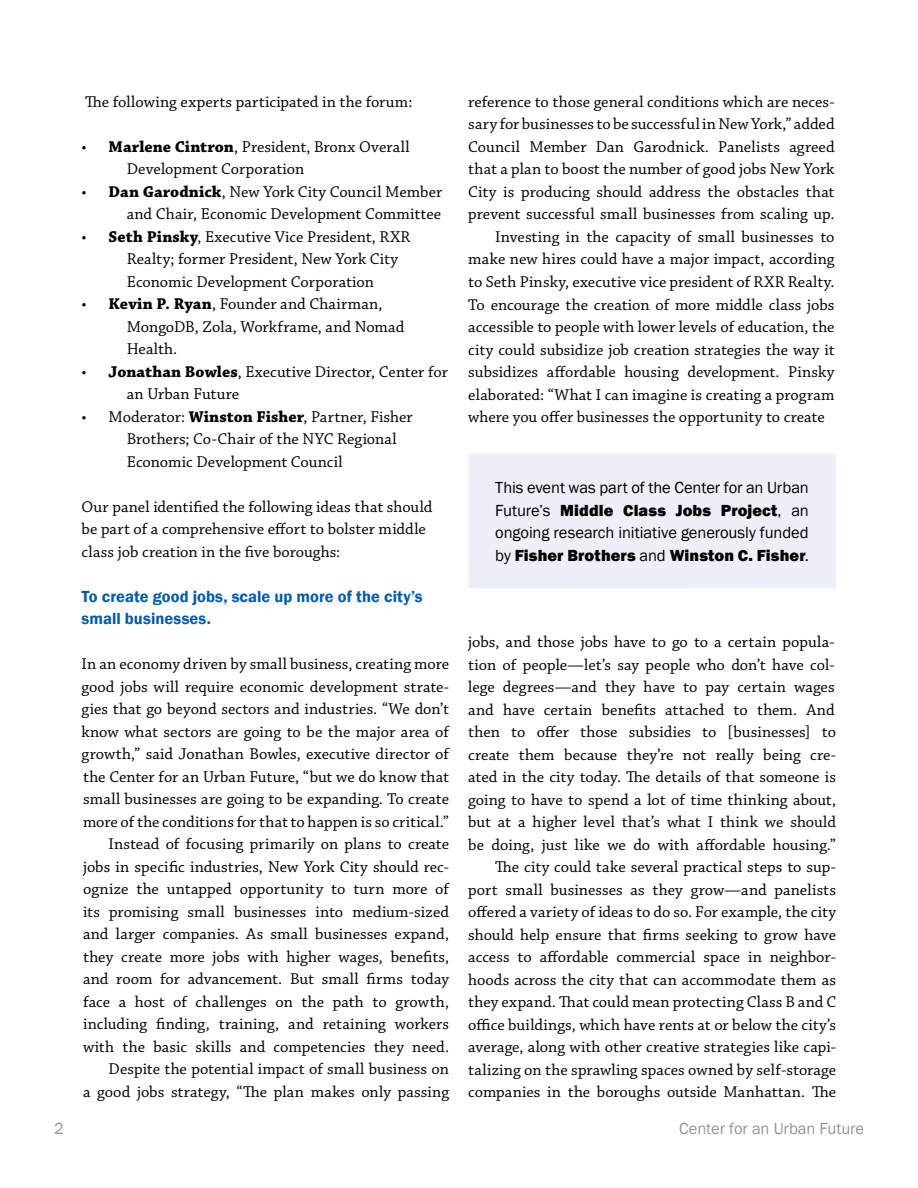
<style>
.page{position:relative;width:918px;height:1188px;background:#fff}
.page>*{position:absolute;margin:0;border:0;box-sizing:border-box;transform-origin:0 0}
.t1{font:16.5px/22.5px "Chaparral Pro";color:#000}
.t2{font:16.5px/22.5px "Franklin Gothic";letter-spacing:-.005em;color:#000;text-align:justify}
.t3{font:600 16.5px/22.5px "Franklin Gothic";letter-spacing:.005em;color:#005baa}
.t4{font:16.5px "Franklin Gothic";letter-spacing:-.005em;color:#939598}
.s1{font-weight:700}
.s2{font-weight:800}
</style>
<div class="page">
<div style="left:468px;top:454px;width:368px;height:135px;background:#eef0f9"></div>
<p class="t1" style="left:85px;top:91px;width:329px">The following experts participated in the forum:</p>
<p class="t1" style="left:127px;top:136px;width:284px;text-indent:-45px">• <span class="s1">Marlene Cintron</span>, President, Bronx Overall<br>Development Corporation</p>
<p class="t1" style="left:82px;top:181px;width:362px;text-align:right">• <span class="s1">Dan Garodnick</span>, New York City Council Member and Chair, Economic Development Committee</p>
<p class="t1" style="left:127px;top:226px;width:285px;text-indent:-45px">• <span class="s1">Seth Pinsky</span>, Executive Vice President, RXR<br>Realty; former President, New York City<br>Economic Development Corporation</p>
<p class="t1" style="left:127px;top:293px;width:279px;text-indent:-45px">• <span class="s1">Kevin P. Ryan</span>, Founder and Chairman,<br>MongoDB, Zola, Workframe, and Nomad<br>Health.</p>
<p class="t1" style="left:127px;top:361px;width:323px;text-indent:-45px">• <span class="s1">Jonathan Bowles</span>, Executive Director, Center for an Urban Future</p>
<p class="t1" style="left:127px;top:406px;width:287px;text-indent:-45px">• Moderator: <span class="s1">Winston Fisher</span>, Partner, Fisher<br>Brothers; Co-Chair of the NYC Regional<br>Economic Development Council</p>
<p class="t1" style="left:82px;top:496px;width:352px">Our panel identified the following ideas that should be part of a comprehensive effort to bolster middle class job creation in the five boroughs:</p>
<p class="t3" style="left:82px;top:585px;width:343px">To create good jobs, scale up more of the city’s small businesses.</p>
<p class="t1" style="left:82px;top:654px;width:369px;text-align:right">In an economy driven by small business, creating more good jobs will require economic development strate&shy;gies that go beyond sectors and industries. “We don’t know what sectors are going to be the major area of growth,” said Jonathan Bowles, executive director of the Center for an Urban Future, “but we do know that small businesses are going to be expanding. To create more of the conditions for that to happen is so critical.” Instead of focusing primarily on plans to create jobs in specific industries, New York City should rec&shy;ognize the untapped opportunity to turn more of its promising small businesses into medium-sized and larger companies. As small businesses expand, they create more jobs with higher wages, benefits, and room for advancement. But small firms today face a host of challenges on the path to growth, including finding, training, and retaining workers with the basic skills and competencies they need.<br>Despite the potential impact of small business on<br>a good jobs strategy, “The plan makes only passing</p>
<p class="t1" style="left:468px;top:91px;width:368px">reference to those general conditions which are neces-</p>
<p class="t1" style="left:468px;top:114px;width:368px">sary for businesses to be successful in New York,” added</p>
<p class="t1" style="left:468px;top:136px;width:368px">Council Member Dan Garodnick. Panelists agreed</p>
<p class="t1" style="left:468px;top:159px;width:368px">that a plan to boost the number of good jobs New York</p>
<p class="t1" style="left:468px;top:181px;width:368px">City is producing should address the obstacles that</p>
<p class="t1" style="left:468px;top:204px;width:368px">prevent successful small businesses from scaling up.</p>
<p class="t1" style="left:495px;top:226px;width:341px">Investing in the capacity of small businesses to</p>
<p class="t1" style="left:468px;top:249px;width:368px">make new hires could have a major impact, according</p>
<p class="t1" style="left:468px;top:271px;width:368px">to Seth Pinsky, executive vice president of RXR Realty.</p>
<p class="t1" style="left:468px;top:294px;width:368px">To encourage the creation of more middle class jobs</p>
<p class="t1" style="left:468px;top:316px;width:368px">accessible to people with lower levels of education, the</p>
<p class="t1" style="left:468px;top:339px;width:368px">city could subsidize job creation strategies the way it</p>
<p class="t1" style="left:468px;top:361px;width:368px">subsidizes affordable housing development. Pinsky</p>
<p class="t1" style="left:468px;top:384px;width:368px">elaborated: “What I can imagine is creating a program</p>
<p class="t1" style="left:468px;top:406px;width:358px">where you offer businesses the opportunity to create</p>
<p class="t2" style="left:495px;top:477px;width:315px">This event was part of the Center for an Urban Future’s <span class="s2">Middle Class Jobs Project</span>, an ongoing research initiative generously funded by <span class="s2">Fisher Brothers</span> and <span class="s2">Winston C. Fisher</span>.</p>
<p class="t1" style="left:468px;top:631px;width:369px;text-align:right">jobs, and those jobs have to go to a certain popula&shy;tion of people—let’s say people who don’t have col&shy;lege degrees—and they have to pay certain wages and have certain benefits attached to them. And then to offer those subsidies to [businesses] to create them because they’re not really being cre&shy;ated in the city today. The details of that someone is going to have to spend a lot of time thinking about, but at a higher level that’s what I think we should be doing, just like we do with affordable housing.” The city could take several practical steps to sup&shy;port small businesses as they grow—and panelists offered a variety of ideas to do so. For example, the city should help ensure that firms seeking to grow have access to affordable commercial space in neighbor&shy;hoods across the city that can accommodate them as they expand. That could mean protecting Class B and C office buildings, which have rents at or below the city’s average, along with other creative strategies like capi&shy;talizing on the sprawling spaces owned by self-storage companies in the boroughs outside Manhattan. The</p>
<p class="t4" style="left:54px;top:1118px;width:11px">2</p>
<p class="t4" style="left:679px;top:1118px;width:186px">Center for an Urban Future</p>
</div>
